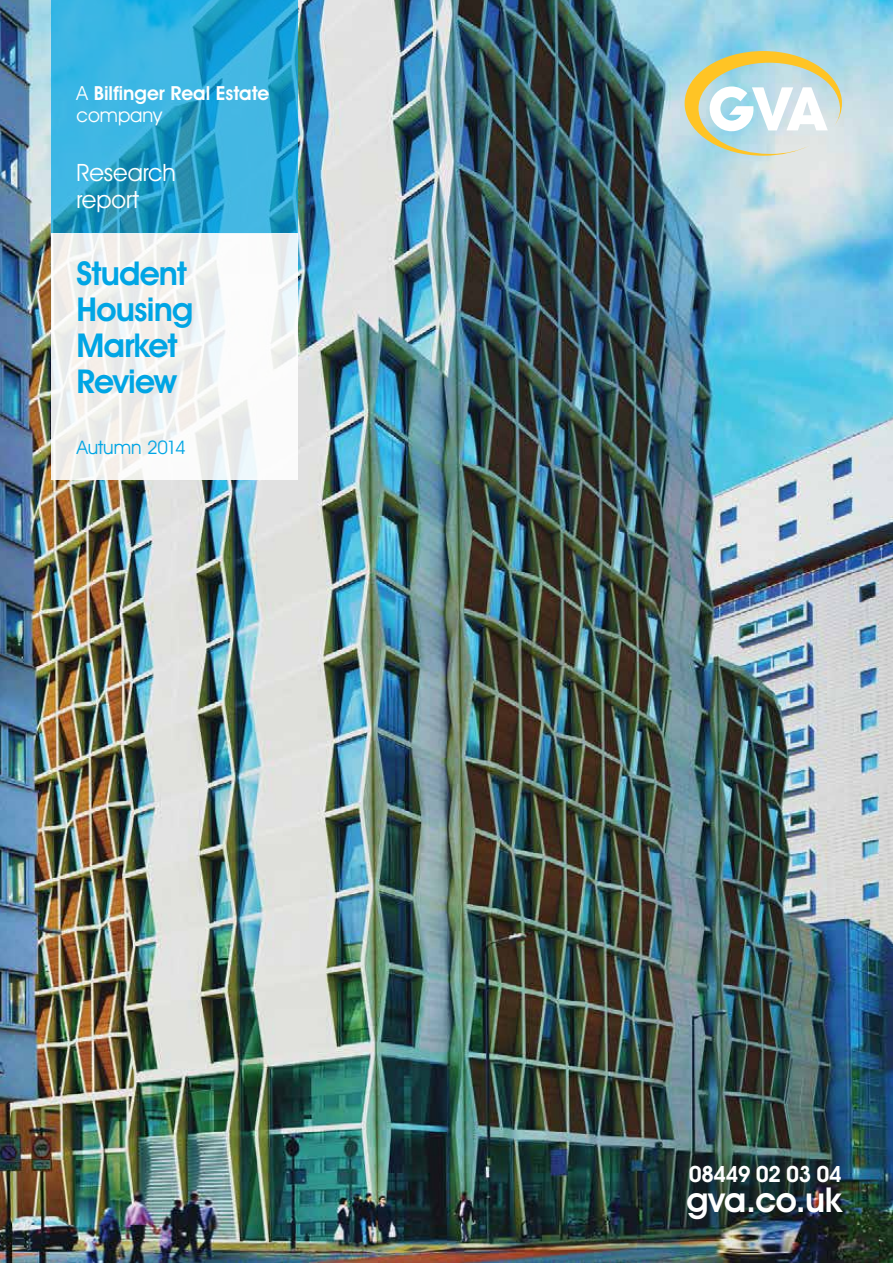
<style>
.page{position:relative;width:893px;height:1263px;background:#fff}
.page>*{position:absolute;margin:0;border:0;box-sizing:border-box;transform-origin:0 0}
.t1{font:600 34.5px "Avant Garde IT Cby BT";letter-spacing:-.015em;color:#fff}
.t2{font:600 33px/36px "Avant Garde IT Cby BT";letter-spacing:-.025em;color:#00a5e4}
.t3{font:24px/27px "Avant Garde IT Cby BT";letter-spacing:-.005em;color:#fff}
.t4{font:600 22.5px "Avant Garde IT Cby BT";letter-spacing:-.035em;color:#fff}
.t5{font:600 19.5px/22.5px "Avant Garde IT Cby BT";letter-spacing:-.005em;color:#fff}
.t6{font:18.75px "Avant Garde IT Cby BT";letter-spacing:-.005em;color:#00a5e4}
.s1{font-weight:400}
</style>
<div class="page">
<img style="left:0;top:0;width:893px;height:1263px">
<svg style="left:51px;top:0;width:247px;height:234px;background:#2ea9d6"></svg>
<div style="left:51px;top:234px;width:247px;height:246px;background:linear-gradient(to bottom,#f1f2f2,#f4f4f3)"></div>
<svg style="left:685px;top:51px;width:157px;height:105px"></svg>
<p class="t5" style="left:77px;top:81px;width:194px"><span class="s1">A</span> Bilfinger Real Estate <span class="s1">company</span></p>
<p class="t3" style="left:77px;top:159px;width:101px">Research report</p>
<h2 class="t2" style="left:77px;top:255px;width:118px">Student<br>Housing<br>Market<br>Review</h2>
<p class="t6" style="left:77px;top:436px;width:110px">Autumn 2014</p>
<p class="t4" style="left:689px;top:1160px;width:155px">08449 02 03 04</p>
<h1 class="t1" style="left:686px;top:1179px;width:157px">gva.co.uk</h1>
</div>
